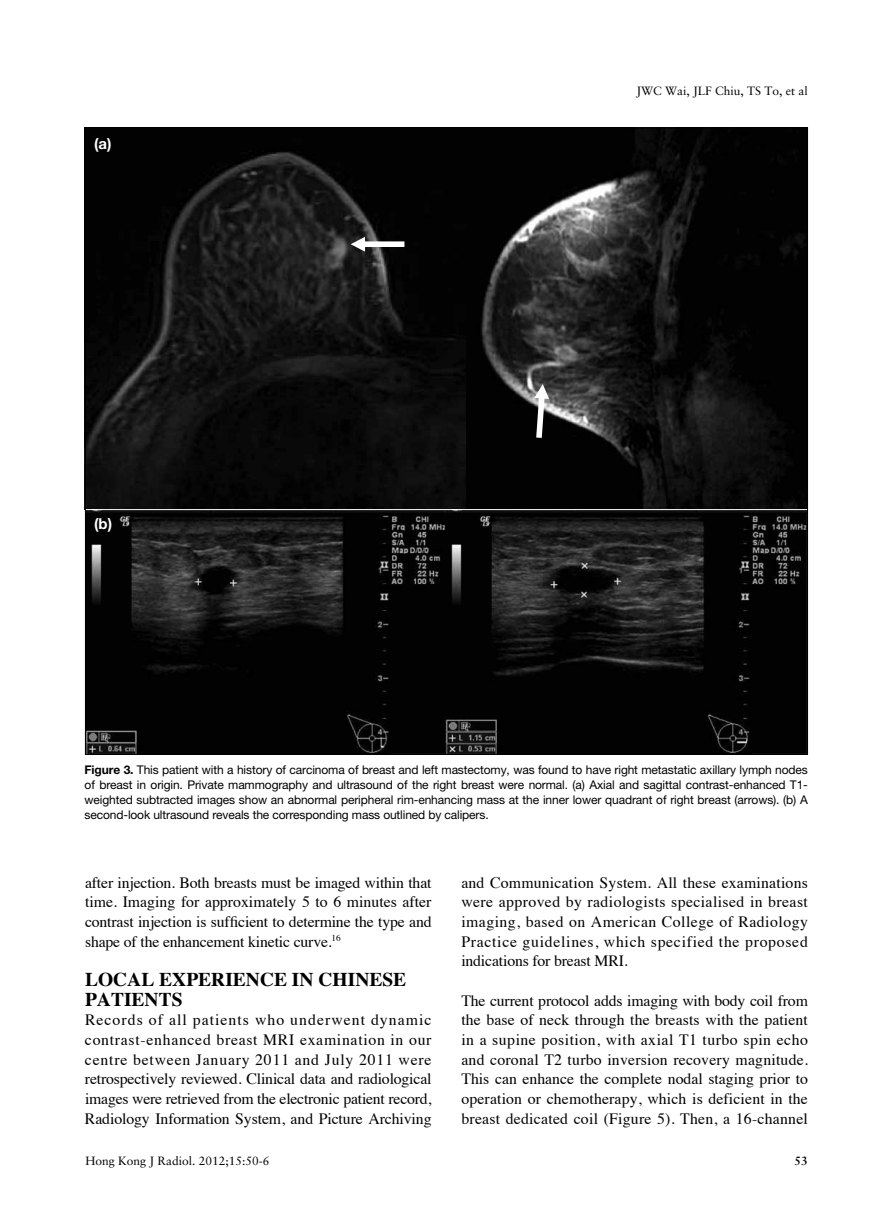
<style>
.page{position:relative;width:893px;height:1229px;background:#fff}
.page>*{position:absolute;margin:0;border:0;box-sizing:border-box;transform-origin:0 0}
.t1{font:700 19.5px/19.6px "Times";color:#000}
.t2{font:15.75px/19.6px "Times";letter-spacing:-.005em;color:#000;text-align:justify}
.t3{font:700 15px "Helvetica Neue";color:#fff}
.t4{font:12px/15px "Helvetica Neue";letter-spacing:-.01em;color:#000;text-align:justify}
.t5{font:12px "Sabon";color:#000}
.t6{font:700 12px "Sabon";color:#000}
.s1{font-weight:700}
</style>
<div class="page">
<img style="left:87px;top:130px;width:379px;height:379px">
<img style="left:466px;top:130px;width:340px;height:379px">
<img style="left:87px;top:510px;width:719px;height:243px">
<svg style="left:351px;top:237px;width:53px;height:15px"></svg>
<svg style="left:534px;top:384px;width:15px;height:54px"></svg>
<p class="t3" style="left:94px;top:135px;width:19px">(a)</p>
<p class="t3" style="left:94px;top:515px;width:20px">(b)</p>
<p class="t5" style="left:637px;top:84px;width:173px">JWC Wai, JLF Chiu, TS To, et al</p>
<p class="t4" style="left:85px;top:761px;width:725px"><span class="s1">Figure 3.</span> This patient with a history of carcinoma of breast and left mastectomy, was found to have right metastatic axillary lymph nodes of breast in origin. Private mammography and ultrasound of the right breast were normal. (a) Axial and sagittal contrast-enhanced T1- weighted subtracted images show an abnormal peripheral rim-enhancing mass at the inner lower quadrant of right breast (arrows). (b) A second-look ultrasound reveals the corresponding mass outlined by calipers.</p>
<p class="t2" style="left:85px;top:871px;width:348px">after injection. Both breasts must be imaged within that time. Imaging for approximately 5 to 6 minutes after contrast injection is sufficient to determine the type and shape of the enhancement kinetic curve.<sup>16</sup></p>
<p class="t1" style="left:85px;top:967px;width:323px">LOCAL EXPERIENCE IN CHINESE<br>PATIENTS</p>
<p class="t2" style="left:85px;top:1009px;width:348px">Records of all patients who underwent dynamic contrast-enhanced breast MRI examination in our centre between January 2011 and July 2011 were retrospectively reviewed. Clinical data and radiological images were retrieved from the electronic patient record, Radiology Information System, and Picture Archiving</p>
<p class="t2" style="left:461px;top:871px;width:348px">and Communication System. All these examinations were approved by radiologists specialised in breast imaging, based on American College of Radiology Practice guidelines, which specified the proposed indications for breast MRI.</p>
<p class="t2" style="left:461px;top:989px;width:348px">The current protocol adds imaging with body coil from the base of neck through the breasts with the patient in a supine position, with axial T1 turbo spin echo and coronal T2 turbo inversion recovery magnitude.<br>This can enhance the complete nodal staging prior to operation or chemotherapy, which is deficient in the breast dedicated coil (Figure 5). Then, a 16-channel</p>
<p class="t5" style="left:85px;top:1153px;width:186px">Hong Kong J Radiol. 2012;15:50-6</p>
<p class="t6" style="left:794px;top:1153px;width:15px">53</p>
</div>
